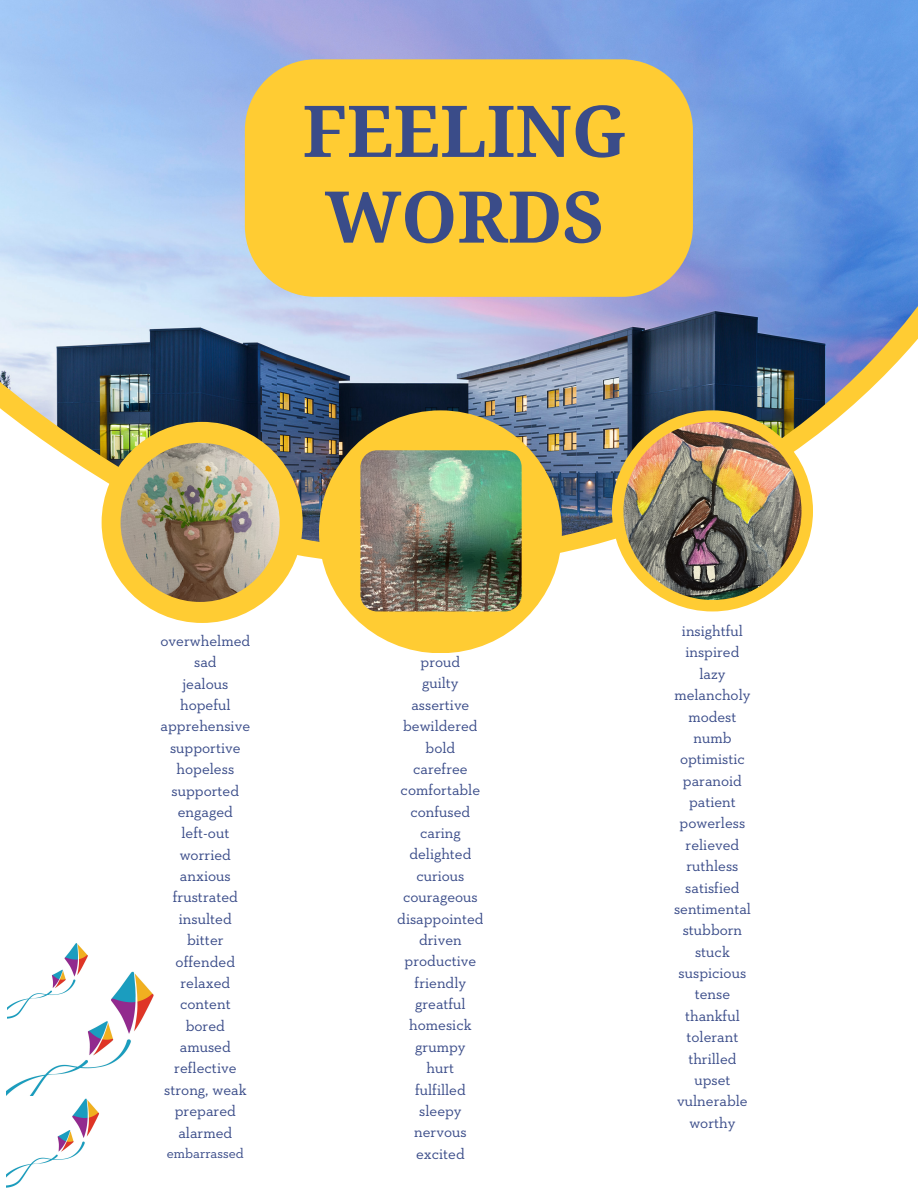
<style>
.page{position:relative;width:918px;height:1188px;background:#fff}
.page>*{position:absolute;margin:0;border:0;box-sizing:border-box;transform-origin:0 0}
.t1{font:700 71.4px/85.8px "Noto Serif";color:#3a4c89;text-align:center}
.t2{font:15.45px "Neutraface Slab Text";color:#3a4c89}
.t3{font:14.1px "Neutraface Slab Text";color:#3a4c89}
</style>
<div class="page">
<img style="left:0;top:0;width:918px;height:550px">
<div style="left:319px;top:410px;width:243px;height:243px;background:#fc3;border-radius:50%"></div>
<div style="left:612px;top:410px;width:201px;height:201px;background:#fc3;border-radius:50%"></div>
<div style="left:102px;top:422px;width:201px;height:201px;background:#fc3;border-radius:50%"></div>
<img style="left:623px;top:422px;width:179px;height:178px;border-radius:50%">
<img style="left:121px;top:443px;width:159px;height:159px;border-radius:50%">
<div style="left:245px;top:59px;width:448px;height:238px;background:#fc3;border-radius:71px"></div>
<img style="left:7px;top:971px;width:147px;height:125px">
<img style="left:7px;top:1098px;width:92px;height:90px">
<img style="left:8px;top:943px;width:84px;height:80px">
<img style="left:360px;top:451px;width:161px;height:160px;border-radius:17px">
<p class="t1" style="left:303px;top:86px;width:325px">FEELING<br>WORDS</p>
<p class="t2" style="left:160px;top:634px;width:91px">overwhelmed</p>
<p class="t2" style="left:194px;top:655px;width:24px">sad</p>
<p class="t2" style="left:182px;top:677px;width:48px">jealous</p>
<p class="t2" style="left:180px;top:698px;width:52px">hopeful</p>
<p class="t2" style="left:161px;top:719px;width:91px">apprehensive</p>
<p class="t2" style="left:170px;top:741px;width:72px">supportive</p>
<p class="t2" style="left:177px;top:762px;width:59px">hopeless</p>
<p class="t2" style="left:172px;top:783px;width:69px">supported</p>
<p class="t2" style="left:178px;top:805px;width:57px">engaged</p>
<p class="t2" style="left:181px;top:826px;width:49px">left-out</p>
<p class="t2" style="left:180px;top:848px;width:53px">worried</p>
<p class="t2" style="left:180px;top:869px;width:52px">anxious</p>
<p class="t2" style="left:173px;top:890px;width:67px">frustrated</p>
<p class="t2" style="left:179px;top:912px;width:55px">insulted</p>
<p class="t2" style="left:187px;top:933px;width:38px">bitter</p>
<p class="t2" style="left:176px;top:954px;width:61px">offended</p>
<p class="t2" style="left:180px;top:976px;width:51px">relaxed</p>
<p class="t2" style="left:180px;top:997px;width:52px">content</p>
<p class="t2" style="left:186px;top:1019px;width:41px">bored</p>
<p class="t2" style="left:180px;top:1040px;width:53px">amused</p>
<p class="t2" style="left:174px;top:1061px;width:64px">reflective</p>
<p class="t2" style="left:164px;top:1083px;width:84px">strong, weak</p>
<p class="t2" style="left:175px;top:1104px;width:63px">prepared</p>
<p class="t2" style="left:178px;top:1125px;width:55px">alarmed</p>
<p class="t3" style="left:167px;top:1147px;width:79px">embarrassed</p>
<p class="t2" style="left:421px;top:655px;width:41px">proud</p>
<p class="t2" style="left:422px;top:676px;width:38px">guilty</p>
<p class="t2" style="left:411px;top:698px;width:60px">assertive</p>
<p class="t2" style="left:403px;top:719px;width:76px">bewildered</p>
<p class="t2" style="left:426px;top:740px;width:31px">bold</p>
<p class="t2" style="left:413px;top:762px;width:56px">carefree</p>
<p class="t2" style="left:401px;top:783px;width:81px">comfortable</p>
<p class="t2" style="left:411px;top:805px;width:61px">confused</p>
<p class="t2" style="left:420px;top:826px;width:42px">caring</p>
<p class="t2" style="left:409px;top:847px;width:64px">delighted</p>
<p class="t2" style="left:416px;top:869px;width:50px">curious</p>
<p class="t2" style="left:403px;top:890px;width:76px">courageous</p>
<p class="t2" style="left:397px;top:911px;width:88px">disappointed</p>
<p class="t2" style="left:419px;top:933px;width:44px">driven</p>
<p class="t2" style="left:405px;top:954px;width:73px">productive</p>
<p class="t2" style="left:415px;top:976px;width:53px">friendly</p>
<p class="t2" style="left:415px;top:997px;width:52px">greatful</p>
<p class="t2" style="left:409px;top:1018px;width:64px">homesick</p>
<p class="t2" style="left:415px;top:1040px;width:52px">grumpy</p>
<p class="t2" style="left:427px;top:1061px;width:29px">hurt</p>
<p class="t2" style="left:415px;top:1082px;width:52px">fulfilled</p>
<p class="t2" style="left:419px;top:1104px;width:44px">sleepy</p>
<p class="t2" style="left:414px;top:1125px;width:54px">nervous</p>
<p class="t2" style="left:416px;top:1147px;width:50px">excited</p>
<p class="t2" style="left:682px;top:624px;width:62px">insightful</p>
<p class="t2" style="left:685px;top:645px;width:56px">inspired</p>
<p class="t2" style="left:699px;top:667px;width:27px">lazy</p>
<p class="t2" style="left:674px;top:688px;width:78px">melancholy</p>
<p class="t2" style="left:688px;top:709px;width:50px">modest</p>
<p class="t2" style="left:693px;top:731px;width:39px">numb</p>
<p class="t2" style="left:680px;top:752px;width:66px">optimistic</p>
<p class="t2" style="left:683px;top:774px;width:61px">paranoid</p>
<p class="t2" style="left:689px;top:795px;width:48px">patient</p>
<p class="t2" style="left:680px;top:816px;width:67px">powerless</p>
<p class="t2" style="left:686px;top:838px;width:55px">relieved</p>
<p class="t2" style="left:686px;top:859px;width:54px">ruthless</p>
<p class="t2" style="left:685px;top:880px;width:56px">satisfied</p>
<p class="t2" style="left:674px;top:902px;width:78px">sentimental</p>
<p class="t2" style="left:683px;top:923px;width:61px">stubborn</p>
<p class="t2" style="left:695px;top:945px;width:36px">stuck</p>
<p class="t2" style="left:679px;top:966px;width:69px">suspicious</p>
<p class="t2" style="left:695px;top:987px;width:37px">tense</p>
<p class="t2" style="left:685px;top:1009px;width:56px">thankful</p>
<p class="t2" style="left:687px;top:1030px;width:53px">tolerant</p>
<p class="t2" style="left:688px;top:1051px;width:50px">thrilled</p>
<p class="t2" style="left:694px;top:1073px;width:38px">upset</p>
<p class="t2" style="left:677px;top:1094px;width:72px">vulnerable</p>
<p class="t2" style="left:689px;top:1116px;width:48px">worthy</p>
</div>
